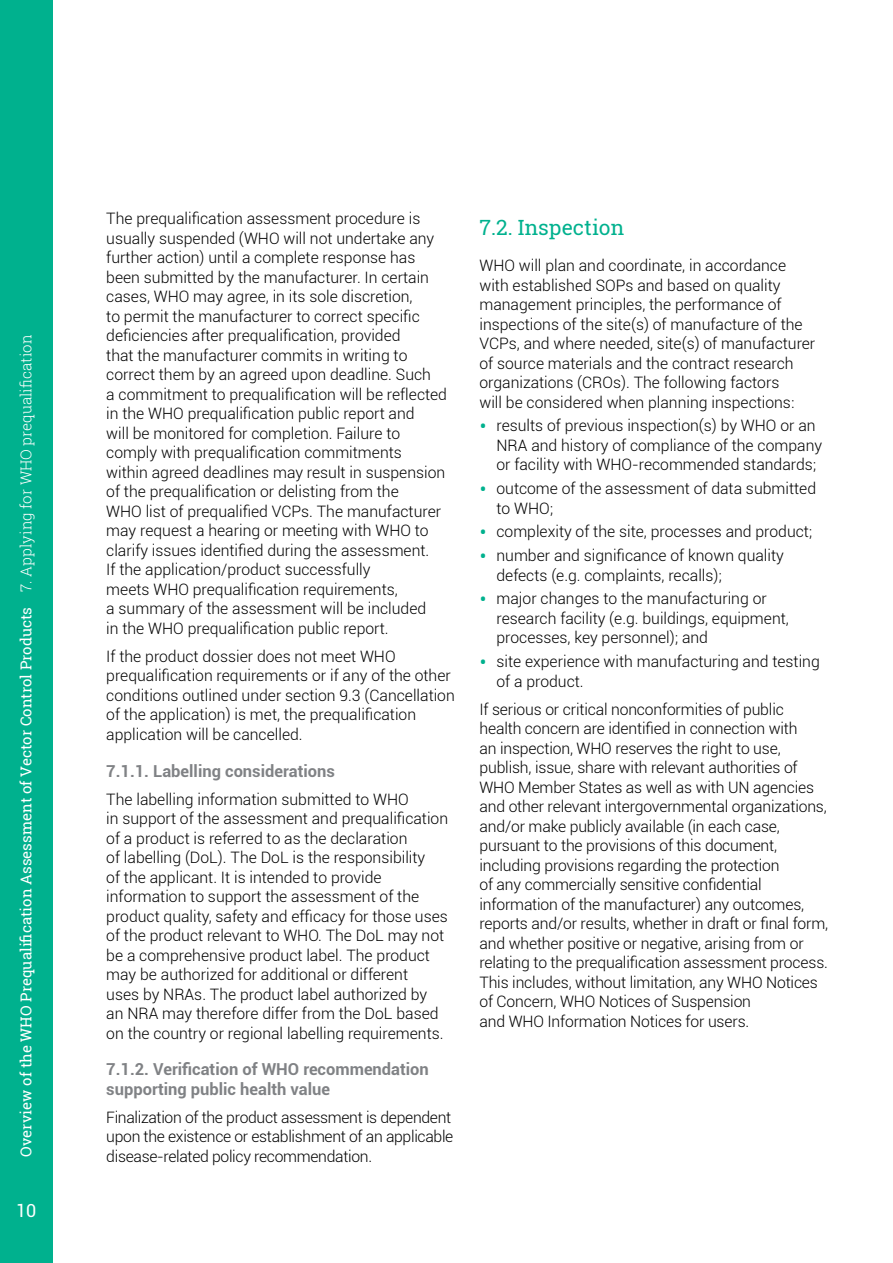
<style>
.page{position:relative;width:893px;height:1263px;background:#fff}
.page>*{position:absolute;margin:0;border:0;box-sizing:border-box;transform-origin:0 0}
.t1{font:21px "Roboto Slab";color:#00b18e}
.t2{font:18px "Roboto";color:#fff}
.t3{font:700 16.5px/19.5px "Roboto";color:#808285}
.t4{font:300 15.75px/19.5px "Roboto";color:#000}
.t5{font:300 15.75px/19.5px "Roboto";letter-spacing:-.02em;color:#000}
.t6{font:15px "Roboto Slab";color:#fff}
.s1{font-weight:300}
.s2{font-size:22.5px;color:#00b18e}
</style>
<div class="page">
<div style="left:0;top:0;width:53px;height:1263px;background:#00b18e"></div>
<p class="t6" style="left:16px;top:1157px;width:823px;rotate:-90deg">Overview of the WHO Prequalification Assessment of Vector Control Products <span class="s1">7. Applying for WHO prequalification</span></p>
<p class="t2" style="left:16px;top:1197px;width:22px">10</p>
<p class="t4" style="left:106px;top:209px;width:342px">The prequalification assessment procedure is usually suspended (WHO will not undertake any further action) until a complete response has been submitted by the manufacturer. In certain cases, WHO may agree, in its sole discretion,<br>to permit the manufacturer to correct specific deficiencies after prequalification, provided<br>that the manufacturer commits in writing to correct them by an agreed upon deadline. Such<br>a commitment to prequalification will be reflected in the WHO prequalification public report and<br>will be monitored for completion. Failure to comply with prequalification commitments within agreed deadlines may result in suspension of the prequalification or delisting from the<br>WHO list of prequalified VCPs. The manufacturer may request a hearing or meeting with WHO to clarify issues identified during the assessment.<br>If the application/product successfully<br>meets WHO prequalification requirements,<br>a summary of the assessment will be included<br>in the WHO prequalification public report.</p>
<p class="t4" style="left:106px;top:646px;width:350px">If the product dossier does not meet WHO prequalification requirements or if any of the other conditions outlined under section 9.3 (Cancellation of the application) is met, the prequalification application will be cancelled.</p>
<p class="t3" style="left:106px;top:760px;width:230px">7.1.1. Labelling considerations</p>
<p class="t4" style="left:106px;top:789px;width:343px">The labelling information submitted to WHO<br>in support of the assessment and prequalification of a product is referred to as the declaration<br>of labelling (DoL). The DoL is the responsibility<br>of the applicant. It is intended to provide information to support the assessment of the product quality, safety and efficacy for those uses of the product relevant to WHO. The DoL may not be a comprehensive product label. The product may be authorized for additional or different<br>uses by NRAs. The product label authorized by an NRA may therefore differ from the DoL based on the country or regional labelling requirements.</p>
<p class="t3" style="left:106px;top:1059px;width:324px">7.1.2. Verification of WHO recommendation supporting public health value</p>
<p class="t5" style="left:106px;top:1107px;width:349px">Finalization of the product assessment is dependent upon the existence or establishment of an applicable disease-related policy recommendation.</p>
<h1 class="t1" style="left:479px;top:213px;width:146px">7.2. Inspection</h1>
<p class="t4" style="left:479px;top:255px;width:337px">WHO will plan and coordinate, in accordance with established SOPs and based on quality management principles, the performance of inspections of the site(s) of manufacture of the VCPs, and where needed, site(s) of manufacturer of source materials and the contract research organizations (CROs). The following factors<br>will be considered when planning inspections:</p>
<p class="t4" style="left:496px;top:415px;width:327px;text-indent:-17px"><span class="s2">•</span> results of previous inspection(s) by WHO or an<br>NRA and history of compliance of the company or facility with WHO-recommended standards;</p>
<p class="t4" style="left:496px;top:478px;width:321px;text-indent:-17px"><span class="s2">•</span> outcome of the assessment of data submitted to WHO;</p>
<p class="t4" style="left:479px;top:521px;width:334px"><span class="s2">•</span> complexity of the site, processes and product;</p>
<p class="t4" style="left:496px;top:545px;width:289px;text-indent:-17px"><span class="s2">•</span> number and significance of known quality defects (e.g. complaints, recalls);</p>
<p class="t4" style="left:496px;top:589px;width:294px;text-indent:-17px"><span class="s2">•</span> major changes to the manufacturing or research facility (e.g. buildings, equipment, processes, key personnel); and</p>
<p class="t4" style="left:496px;top:651px;width:325px;text-indent:-17px"><span class="s2">•</span> site experience with manufacturing and testing of a product.</p>
<p class="t4" style="left:479px;top:699px;width:350px">If serious or critical nonconformities of public health concern are identified in connection with<br>an inspection, WHO reserves the right to use, publish, issue, share with relevant authorities of WHO Member States as well as with UN agencies and other relevant intergovernmental organizations, and/or make publicly available (in each case, pursuant to the provisions of this document, including provisions regarding the protection<br>of any commercially sensitive confidential information of the manufacturer) any outcomes, reports and/or results, whether in draft or final form, and whether positive or negative, arising from or relating to the prequalification assessment process.<br>This includes, without limitation, any WHO Notices of Concern, WHO Notices of Suspension<br>and WHO Information Notices for users.</p>
</div>
